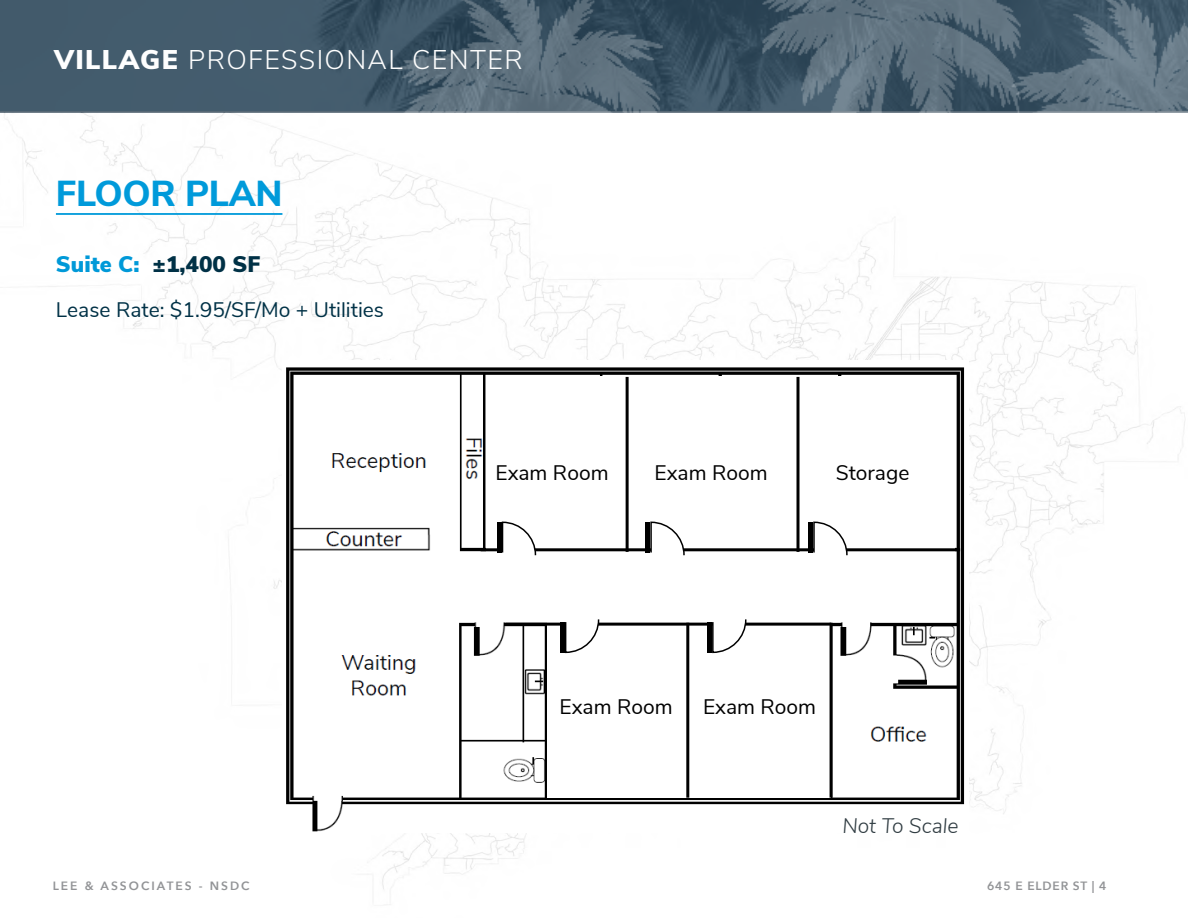
<style>
.page{position:relative;width:1188px;height:918px;background:#fff}
.page>*{position:absolute;margin:0;border:0;box-sizing:border-box;transform-origin:0 0}
.t1{font:800 36px "Nunito Sans";letter-spacing:-.01em;color:#009ada}
.t2{font:300 27px "Nunito Sans";letter-spacing:.05em;color:#fefefe}
.t3{font:900 22.5px "Nunito Sans";color:#003146}
.t4{font:21px "Nunito Sans";color:#000}
.t5{font:21px "Nunito Sans";color:#003146}
.t6{font:italic 300 21px "Nunito Sans";color:#303c42}
.t7{font:600 12px "Avenir Next";letter-spacing:.17em;color:#7e8083}
.t8{font:600 12px "Avenir Next";letter-spacing:.07em;color:#7e8083}
.s1{font-weight:900}
.s2{color:#0099d8}
</style>
<div class="page">
<img style="left:0;top:112px;width:1185px;height:793px">
<div style="left:0;top:0;width:1188px;height:112px;background:#435c6d"></div>
<img style="left:880px;top:0;width:308px;height:260px">
<img style="left:803px;top:0;width:360px;height:170px">
<img style="left:265px;top:0;width:538px;height:244px">
<hr style="left:56px;top:213px;width:226px;height:2px;background:#009ada">
<img style="left:283px;top:361px;width:686px;height:472px">
<div style="left:486px;top:376px;width:469px;height:176px;background:#fff"></div>
<div style="left:548px;top:620px;width:283px;height:178px;background:#fff"></div>
<hr style="left:626px;top:377px;width:3px;height:175px;background:#000">
<hr style="left:686px;top:623px;width:3px;height:175px;background:#000">
<hr style="left:830px;top:623px;width:3px;height:175px;background:#000">
<svg style="left:796px;top:377px;width:4px;height:175px"></svg>
<hr style="left:481px;top:548px;width:479px;height:3px;background:#000">
<hr style="left:505px;top:623px;width:326px;height:3px;background:#000">
<svg style="left:501px;top:521px;width:36px;height:36px"></svg>
<div style="left:497px;top:522px;width:5px;height:31px;background:#000"></div>
<svg style="left:650px;top:521px;width:36px;height:36px"></svg>
<hr style="left:646px;top:522px;width:4px;height:31px;background:#000">
<svg style="left:812px;top:521px;width:36px;height:36px"></svg>
<hr style="left:809px;top:522px;width:4px;height:31px;background:#000">
<svg style="left:711px;top:618px;width:36px;height:36px"></svg>
<div style="left:707px;top:622px;width:5px;height:31px;background:#000"></div>
<svg style="left:564px;top:618px;width:36px;height:36px"></svg>
<div style="left:560px;top:622px;width:5px;height:31px;background:#000"></div>
<p class="t2" style="left:54px;top:40px;width:470px"><span class="s1">VILLAGE</span> PROFESSIONAL CENTER</p>
<h1 class="t1" style="left:56px;top:168px;width:228px">FLOOR PLAN</h1>
<p class="t3" style="left:56px;top:247px;width:206px"><span class="s2">Suite C:</span> ±1,400 SF</p>
<p class="t5" style="left:56px;top:294px;width:330px">Lease Rate: $1.95/SF/Mo + Utilities</p>
<p class="t4" style="left:496px;top:458px;width:115px">Exam Room</p>
<p class="t4" style="left:655px;top:458px;width:115px">Exam Room</p>
<p class="t4" style="left:836px;top:458px;width:75px">Storage</p>
<p class="t4" style="left:560px;top:692px;width:115px">Exam Room</p>
<p class="t4" style="left:703px;top:692px;width:115px">Exam Room</p>
<p class="t6" style="left:842px;top:811px;width:118px">Not To Scale</p>
<p class="t7" style="left:53px;top:875px;width:198px">LEE &amp; ASSOCIATES - NSDC</p>
<p class="t8" style="left:987px;top:876px;width:121px">645 E ELDER ST | 4</p>
</div>
